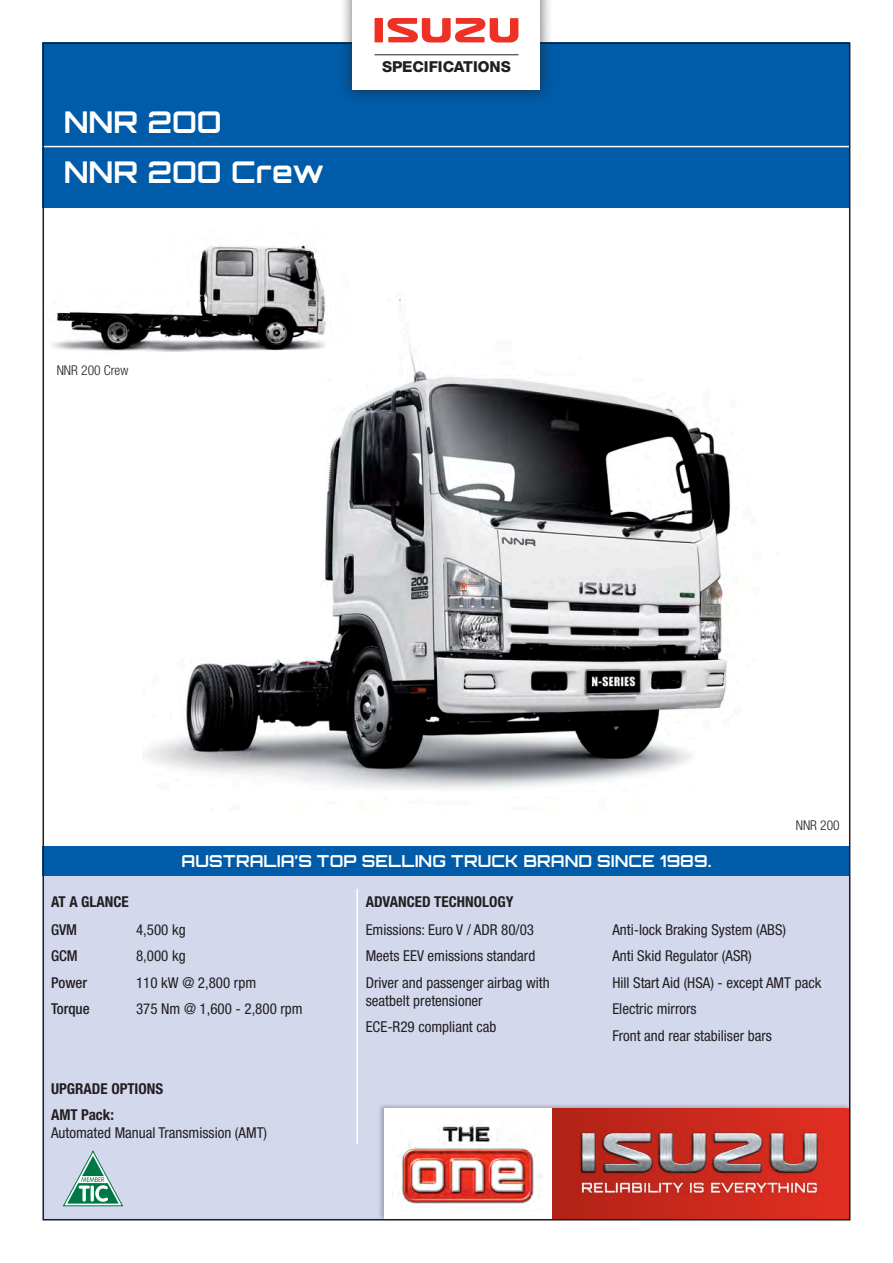
<style>
.page{position:relative;width:893px;height:1263px;background:#fff}
.page>*{position:absolute;margin:0;border:0;box-sizing:border-box;transform-origin:0 0}
.t1{font:700 30px/49.5px "Orbitron";letter-spacing:-.005em;color:#fff}
.t2{font:700 16.5px "Orbitron";letter-spacing:.005em;color:#fff}
.t3{font:800 15.15px "Helvetica Neue";color:#231f20}
.t4{font:condensed 15px/26.5px "Helvetica Neue";color:#231f20}
.t5{font:700 condensed 15px/25px "Helvetica Neue";color:#231f20}
.t6{font:500 condensed 15px/26.5px "Helvetica Neue";color:#231f20}
.t7{font:300 condensed 13.5px "Helvetica Neue";color:#231f20}
</style>
<div class="page">
<div style="left:43px;top:846px;width:807px;height:30px;background:#005ba8"></div>
<div style="left:46px;top:876px;width:801px;height:341px;background:#d3d8ed"></div>
<hr style="left:356px;top:889px;width:2px;height:25px;background:#fff">
<hr style="left:356px;top:914px;width:2px;height:162px;background:#fff">
<hr style="left:356px;top:1076px;width:2px;height:25px;background:#fff">
<hr style="left:356px;top:1101px;width:2px;height:43px;background:#fff">
<img style="left:147px;top:299px;width:583px;height:491px">
<img style="left:52px;top:245px;width:297px;height:109px">
<div style="left:43px;top:43px;width:807px;height:165px;background:#005ba8"></div>
<hr style="left:43px;top:146px;width:807px;height:1px;background:#fff">
<svg style="left:62px;top:1150px;width:62px;height:56px;background:#9cc2be"></svg>
<div style="left:377px;top:1102px;width:475px;height:120px;background:#231f20;opacity:.3"></div>
<div style="left:551px;top:1109px;width:298px;height:110px;background:linear-gradient(to right,#b12217,#e32f23)"></div>
<img style="left:575px;top:1127px;width:248px;height:68px">
<div style="left:384px;top:1109px;width:167px;height:110px;background:#fff"></div>
<img style="left:401px;top:1125px;width:141px;height:79px">
<div style="left:338px;top:0;width:216px;height:103px;background:#231f20;opacity:.75"></div>
<div style="left:353px;top:0;width:187px;height:89px;background:#fff"></div>
<svg style="left:374px;top:18px;width:144px;height:25px"></svg>
<hr style="left:374px;top:54px;width:144px;height:1px;background:#231f20">
<h1 class="t1" style="left:64px;top:97px;width:262px">NNR 2OO<br>NNR 2OO Crew</h1>
<p class="t3" style="left:382px;top:57px;width:130px">SPECIFICATIONS</p>
<p class="t7" style="left:57px;top:362px;width:73px">NNR 200 Crew</p>
<p class="t2" style="left:182px;top:851px;width:531px">AUSTRALIA’S TOP SELLING TRUCK BRAND SINCE 1989.</p>
<p class="t7" style="left:796px;top:817px;width:45px">NNR 200</p>
<p class="t5" style="left:51px;top:889px;width:79px">AT A GLANCE</p>
<p class="t5" style="left:366px;top:889px;width:149px">ADVANCED TECHNOLOGY</p>
<p class="t6" style="left:51px;top:916px;width:40px">GVM<br>GCM<br>Power<br>Torque</p>
<p class="t4" style="left:136px;top:916px;width:168px">4,500 kg<br>8,000 kg<br>110 kW @ 2,800 rpm<br>375 Nm @ 1,600 - 2,800 rpm</p>
<p class="t4" style="left:366px;top:916px;width:185px">Emissions: Euro V / ADR 80/03<br>Meets EEV emissions standard<br>Driver and passenger airbag with</p>
<p class="t4" style="left:366px;top:987px;width:132px">seatbelt pretensioner<br>ECE-R29 compliant cab</p>
<p class="t5" style="left:51px;top:1076px;width:114px">UPGRADE OPTIONS<br>AMT Pack:</p>
<p class="t4" style="left:51px;top:1119px;width:218px">Automated Manual Transmission (AMT)</p>
<p class="t4" style="left:612px;top:916px;width:211px">Anti-lock Braking System (ABS)<br>Anti Skid Regulator (ASR)<br>Hill Start Aid (HSA) - except AMT pack<br>Electric mirrors<br>Front and rear stabiliser bars</p>
</div>
